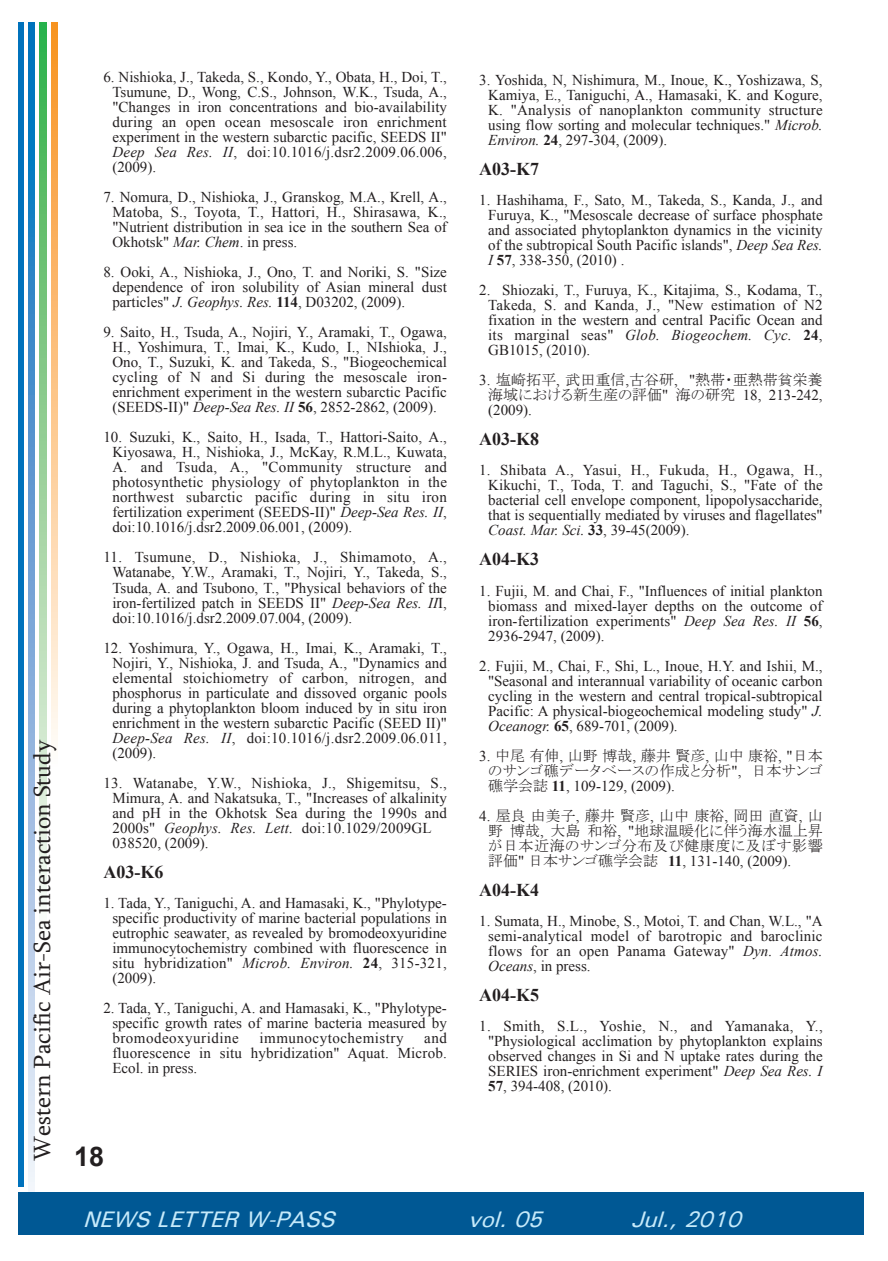
<style>
.page{position:relative;width:888px;height:1261px;background:#fff}
.page>*{position:absolute;margin:0;border:0;box-sizing:border-box;transform-origin:0 0}
.t1{font:700 27px "Arial";color:#231f20}
.t2{font:24px "Sylfaen";color:#231f20}
.t3{font:italic 22.5px "Utah";color:#c6eafa}
.t4{font:700 18px "Times New Roman";color:#231f20}
.t5{font:15px/15px "Times New Roman";color:#231f20;text-align:justify}
.t6{font:15px/15px "MSP Mincho";color:#231f20;text-align:justify}
.t7{font:15px "Times New Roman";letter-spacing:.035em;color:#231f20}
.s1{font-style:italic}
.s2{font-weight:700}
.s3{font-family:"MSP Mincho"}
.s4{font-family:"Times New Roman"}
.s5{font-family:"Times New Roman";font-weight:700}
</style>
<div class="page">
<div style="left:18px;top:22px;width:5px;height:1164px;background:#0072bc"></div>
<svg style="left:28px;top:22px;width:7px;height:1213px;background:#74a9d8"></svg>
<svg style="left:40px;top:22px;width:6px;height:881px;background:#95d19a"></svg>
<svg style="left:52px;top:22px;width:6px;height:719px;background:#fbc486"></svg>
<div style="left:18px;top:1191px;width:846px;height:43px;background:#005894"></div>
<p class="t2" style="left:26px;top:1160px;width:423px;rotate:-90deg">Western Pacific Air-Sea interaction Study</p>
<p class="t5" style="left:112px;top:69px;width:336px;text-indent:-9px">6. Nishioka, J., Takeda, S., Kondo, Y., Obata, H., Doi, T., Tsumune, D., Wong, C.S., Johnson, W.K., Tsuda, A., "Changes in iron concentrations and bio-availability during an open ocean mesoscale iron enrichment experiment in the western subarctic pacific, SEEDS II" <span class="s1">Deep Sea Res. II</span>, doi:10.1016/j.dsr2.2009.06.006, (2009).</p>
<p class="t5" style="left:112px;top:189px;width:336px;text-indent:-9px">7. Nomura, D., Nishioka, J., Granskog, M.A., Krell, A., Matoba, S., Toyota, T., Hattori, H., Shirasawa, K., "Nutrient distribution in sea ice in the southern Sea of Okhotsk" <span class="s1">Mar. Chem</span>. in press.</p>
<p class="t5" style="left:112px;top:264px;width:336px;text-indent:-9px">8. Ooki, A., Nishioka, J., Ono, T. and Noriki, S. "Size dependence of iron solubility of Asian mineral dust particles" <span class="s1">J. Geophys. Res.</span> <span class="s2">114</span>, D03202, (2009).</p>
<p class="t5" style="left:112px;top:324px;width:336px;text-indent:-9px">9. Saito, H., Tsuda, A., Nojiri, Y., Aramaki, T., Ogawa, H., Yoshimura, T., Imai, K., Kudo, I., NIshioka, J., Ono, T., Suzuki, K. and Takeda, S., "Biogeochemical cycling of N and Si during the mesoscale iron&shy;enrichment experiment in the western subarctic Pacific (SEEDS-II)" <span class="s1">Deep-Sea Res. II</span> <span class="s2">56</span>, 2852-2862, (2009).</p>
<p class="t5" style="left:112px;top:429px;width:336px;text-indent:-9px">10. Suzuki, K., Saito, H., Isada, T., Hattori-Saito, A., Kiyosawa, H., Nishioka, J., McKay, R.M.L., Kuwata, A. and Tsuda, A., "Community structure and photosynthetic physiology of phytoplankton in the northwest subarctic pacific during in situ iron fertilization experiment (SEEDS-II)" <span class="s1">Deep-Sea Res. II</span>, doi:10.1016/j.dsr2.2009.06.001, (2009).</p>
<p class="t5" style="left:112px;top:549px;width:336px;text-indent:-9px">11. Tsumune, D., Nishioka, J., Shimamoto, A., Watanabe, Y.W., Aramaki, T., Nojiri, Y., Takeda, S., Tsuda, A. and Tsubono, T., "Physical behaviors of the iron-fertilized patch in SEEDS II" <span class="s1">Deep-Sea Res. II</span>I, doi:10.1016/j.dsr2.2009.07.004, (2009).</p>
<p class="t5" style="left:112px;top:639px;width:336px;text-indent:-9px">12. Yoshimura, Y., Ogawa, H., Imai, K., Aramaki, T., Nojiri, Y., Nishioka, J. and Tsuda, A., "Dynamics and elemental stoichiometry of carbon, nitrogen, and phosphorus in particulate and dissoved organic pools during a phytoplankton bloom induced by in situ iron enrichment in the western subarctic Pacific (SEED II)" <span class="s1">Deep-Sea Res. II</span>, doi:10.1016/j.dsr2.2009.06.011, (2009).</p>
<p class="t5" style="left:112px;top:774px;width:336px;text-align:left;text-indent:-9px">13. Watanabe, Y.W., Nishioka, J., Shigemitsu, S., Mimura, A. and Nakatsuka, T., "Increases of alkalinity and pH in the Okhotsk Sea during the 1990s and 2000s" <span class="s1">Geophys. Res. Lett.</span> doi:10.1029/2009GL 038520, (2009).</p>
<p class="t4" style="left:103px;top:859px;width:61px">A03-K6</p>
<p class="t5" style="left:112px;top:894px;width:336px;text-indent:-9px">1. Tada, Y., Taniguchi, A. and Hamasaki, K., "Phylotype&shy;specific productivity of marine bacterial populations in eutrophic seawater, as revealed by bromodeoxyuridine immunocytochemistry combined with fluorescence in situ hybridization" <span class="s1">Microb. Environ.</span> <span class="s2">24</span>, 315-321, (2009).</p>
<p class="t5" style="left:112px;top:999px;width:336px;text-indent:-9px">2. Tada, Y., Taniguchi, A. and Hamasaki, K., "Phylotype&shy;specific growth rates of marine bacteria measured by bromodeoxyuridine</p>
<p class="t5" style="left:112px;top:1029px;width:336px;text-indent:312px">and fluorescence in situ hybridization" Aquat. Microb.<br>Ecol. in press.</p>
<p class="t7" style="left:260px;top:1027px;width:146px">immunocytochemistry</p>
<p class="t1" style="left:74px;top:1138px;width:32px">18</p>
<p class="t5" style="left:488px;top:72px;width:336px;text-indent:-9px">3. Yoshida, N, Nishimura, M., Inoue, K., Yoshizawa, S, Kamiya, E., Taniguchi, A., Hamasaki, K. and Kogure, K. "Analysis of nanoplankton community structure using flow sorting and molecular techniques." <span class="s1">Microb.<br>Environ.</span> <span class="s2">24</span>, 297-304, (2009).</p>
<p class="t4" style="left:479px;top:157px;width:61px">A03-K7</p>
<p class="t5" style="left:488px;top:192px;width:336px;text-indent:-9px">1. Hashihama, F., Sato, M., Takeda, S., Kanda, J., and Furuya, K., "Mesoscale decrease of surface phosphate and associated phytoplankton dynamics in the vicinity of the subtropical South Pacific islands", <span class="s1">Deep Sea Res.<br>I</span> <span class="s2">57</span>, 338-350, (2010) .</p>
<p class="t5" style="left:488px;top:282px;width:336px;text-indent:-9px">2. Shiozaki, T., Furuya, <span class="s3">Ｋ</span>., Kitajima, S., Kodama, T., Takeda, S. and Kanda, J., "New estimation of N2 fixation in the western and central Pacific Ocean and its marginal seas" <span class="s1">Glob. Biogeochem. Cyc.</span> <span class="s2">24</span>, GB1015, (2010).</p>
<p class="t6" style="left:488px;top:372px;width:336px;text-indent:-9px"><span class="s4">3.</span> 塩崎拓平<span class="s4">,</span> 武田重信<span class="s4">,</span>古谷研<span class="s4">, "</span>熱帯・亜熱帯貧栄養海域における新生産の評価<span class="s4">"</span> 海の研究 <span class="s4">18, 213-242, (2009).</span></p>
<p class="t4" style="left:479px;top:427px;width:61px">A03-K8</p>
<p class="t5" style="left:488px;top:462px;width:336px;text-indent:-9px">1. Shibata A., Yasui, H., Fukuda, H., Ogawa, H., Kikuchi, T., Toda, T. and Taguchi, S., "Fate of the bacterial cell envelope component, lipopolysaccharide, that is sequentially mediated by viruses and flagellates" <span class="s1">Coast. Mar. Sci.</span> <span class="s2">33</span>, 39-45(2009).</p>
<p class="t4" style="left:479px;top:547px;width:61px">A04-K3</p>
<p class="t5" style="left:488px;top:582px;width:336px;text-indent:-9px">1. Fujii, M. and Chai, F., "Influences of initial plankton biomass and mixed-layer depths on the outcome of iron-fertilization experiments" <span class="s1">Deep Sea Res. II</span> <span class="s2">56</span>, 2936-2947, (2009).</p>
<p class="t5" style="left:488px;top:657px;width:336px;text-indent:-9px">2. Fujii, M., Chai, F., Shi, L., Inoue, H.Y. and Ishii, M., "Seasonal and interannual variability of oceanic carbon cycling in the western and central tropical-subtropical Pacific: A physical-biogeochemical modeling study" <span class="s1">J.<br>Oceanogr.</span> <span class="s2">65</span>, 689-701, (2009).</p>
<p class="t6" style="left:488px;top:747px;width:336px;text-indent:-9px"><span class="s4">3.</span> 中尾有伸<span class="s4">,</span> 山野博哉<span class="s4">,</span> 藤井賢彦<span class="s4">,</span> 山中康裕<span class="s4">, "</span>日本のサンゴ礁データベースの作成と分析<span class="s4">",</span> 日本サンゴ礁学会誌 <span class="s5">11</span><span class="s4">, 109-129, (2009).</span></p>
<p class="t6" style="left:488px;top:807px;width:336px;text-indent:-9px"><span class="s4">4.</span> 屋良由美子<span class="s4">,</span> 藤井賢彦<span class="s4">,</span> 山中康裕<span class="s4">,</span> 岡田直資<span class="s4">,</span> 山野博哉<span class="s4">,</span> 大島和裕<span class="s4">, "</span>地球温暖化に伴う海水温上昇が日本近海のサンゴ分布及び健康度に及ぼす影響評価<span class="s4">"</span> 日本サンゴ礁学会誌　<span class="s5">11</span><span class="s4">, 131-140, (2009).</span></p>
<p class="t4" style="left:479px;top:877px;width:61px">A04-K4</p>
<p class="t5" style="left:488px;top:912px;width:336px;text-indent:-9px">1. Sumata, H., Minobe, S., Motoi, T. and Chan, W.L., "A semi-analytical model of barotropic and baroclinic flows for an open Panama Gateway" <span class="s1">Dyn. Atmos.<br>Oceans</span>, in press.</p>
<p class="t4" style="left:479px;top:982px;width:61px">A04-K5</p>
<p class="t5" style="left:488px;top:1017px;width:336px;text-indent:-9px">1. Smith, S.L., Yoshie, N., and Yamanaka, Y., "Physiological acclimation by phytoplankton explains observed changes in Si and N uptake rates during the SERIES iron-enrichment experiment" <span class="s1">Deep Sea Res. I </span><span class="s2">57</span>, 394-408, (2010).</p>
<p class="t3" style="left:85px;top:1205px;width:253px">NEWS LETTER W-PASS</p>
<p class="t3" style="left:470px;top:1205px;width:76px">vol. 05</p>
<p class="t3" style="left:632px;top:1205px;width:112px">Jul., 2010</p>
</div>
